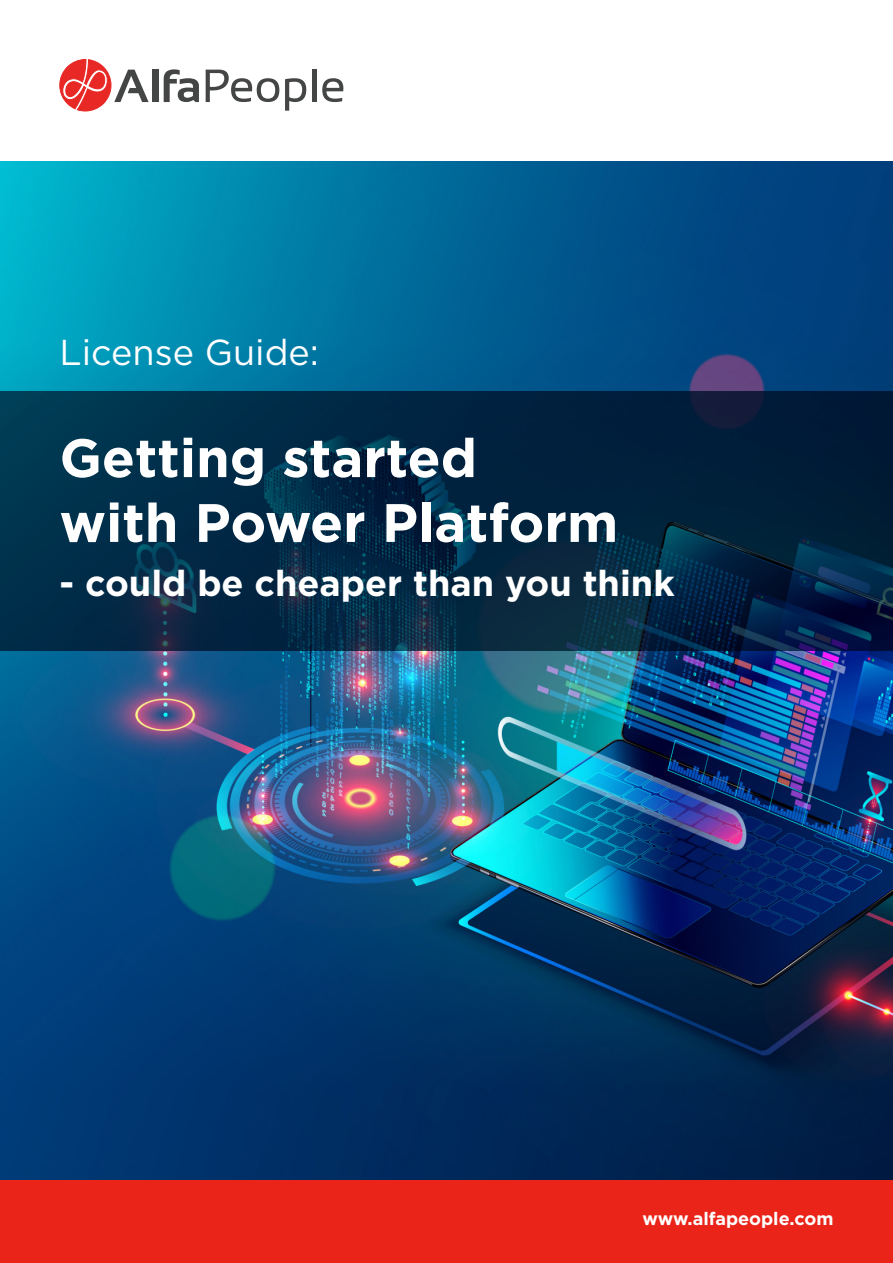
<style>
.page{position:relative;width:893px;height:1263px;background:#fff}
.page>*{position:absolute;margin:0;border:0;box-sizing:border-box;transform-origin:0 0}
.t1{font:700 54px/64.8px "Gotham";color:#fff}
.t2{font:700 36px "Gotham";color:#fff}
.t3{font:36px "Gotham";color:#fff}
.t4{font:700 18px "Gotham";color:#fff}
</style>
<div class="page">
<img style="left:0;top:162px;width:893px;height:1018px">
<svg style="left:59px;top:59px;width:90px;height:52px"></svg>
<div style="left:152px;top:70px;width:6px;height:32px;background:#444545"></div>
<svg style="left:164px;top:69px;width:35px;height:33px"></svg>
<svg style="left:206px;top:70px;width:73px;height:32px"></svg>
<svg style="left:285px;top:78px;width:21px;height:33px"></svg>
<hr style="left:312px;top:70px;width:4px;height:32px;background:#444545">
<svg style="left:322px;top:78px;width:21px;height:24px"></svg>
<div style="left:0;top:1180px;width:893px;height:83px;background:#ea2419"></div>
<svg style="left:0;top:391px;width:893px;height:260px;background:#022743"></svg>
<p class="t3" style="left:60px;top:329px;width:261px">License Guide:</p>
<p class="t1" style="left:60px;top:425px;width:560px">Getting started<br>with Power Platform</p>
<p class="t2" style="left:60px;top:559px;width:617px">- could be cheaper than you think</p>
<p class="t4" style="left:643px;top:1207px;width:192px">www.alfapeople.com</p>
</div>
